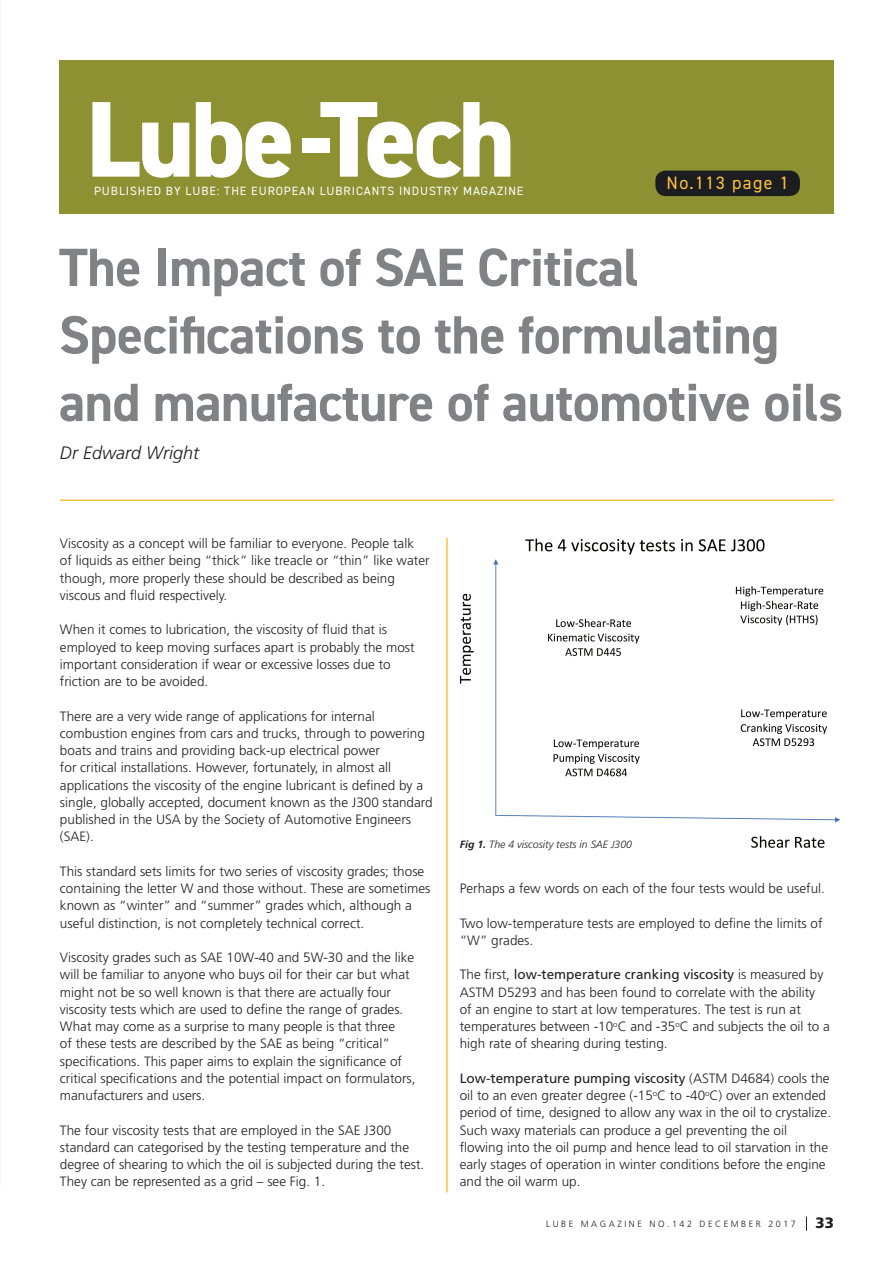
<style>
.page{position:relative;width:894px;height:1264px;background:#fff}
.page>*{position:absolute;margin:0;border:0;box-sizing:border-box;transform-origin:0 0}
.t1{font:800 108px "DIN2014";letter-spacing:-.03em;color:#fff}
.t2{font:700 54px/67.5px "DIN2014";letter-spacing:-.01em;color:#808285}
.t3{font:italic 300 18px "Frutiger";color:#231f20}
.t4{font:18px "DIN2014";letter-spacing:.075em;color:#fec23d}
.t5{font:900 15px "Frutiger";color:#231f20}
.t6{font:300 13.5px/17.2px "Frutiger";color:#231f20}
.t7{font:12px "DIN2014";letter-spacing:.075em;color:#fff}
.t8{font:italic 300 10.5px "Frutiger";color:#231f20}
.t9{font:300 9px "Frutiger";letter-spacing:.28em;color:#231f20}
.s1{color:#8d9132}
.s2{font-weight:700}
.s3{font-weight:400}
</style>
<div class="page">
<div style="left:60px;top:60px;width:774px;height:153px;background:#8d9132"></div>
<div style="left:655px;top:171px;width:145px;height:25px;background:#1c1d20;border-radius:10px"></div>
<hr style="left:446px;top:538px;width:2px;height:654px;background:#fec23d">
<hr style="left:60px;top:499px;width:774px;height:2px;background:#fec23d">
<svg style="left:806px;top:1216px;width:1px;height:15px"></svg>
<img style="left:460px;top:538px;width:380px;height:310px">
<p class="t1" style="left:86px;top:68px;width:431px">Lube<span class="s1">-</span>Tech</p>
<p class="t7" style="left:94px;top:184px;width:431px">PUBLISHED BY LUBE: THE EUROPEAN LUBRICANTS INDUSTRY MAGAZINE</p>
<p class="t4" style="left:666px;top:171px;width:124px">No.113 page 1</p>
<p class="t2" style="left:59px;top:233px;width:786px">The Impact of SAE Critical<br>Specifications to the formulating and manufacture of automotive oils</p>
<p class="t3" style="left:60px;top:442px;width:141px">Dr Edward Wright</p>
<p class="t6" style="left:60px;top:535px;width:371px">Viscosity as a concept will be familiar to everyone. People talk<br>of liquids as either being “thick” like treacle or “thin” like water though, more properly these should be described as being viscous and fluid respectively.</p>
<p class="t6" style="left:60px;top:621px;width:356px">When it comes to lubrication, the viscosity of fluid that is employed to keep moving surfaces apart is probably the most important consideration if wear or excessive losses due to friction are to be avoided.</p>
<p class="t6" style="left:60px;top:707px;width:374px">There are a very wide range of applications for internal combustion engines from cars and trucks, through to powering boats and trains and providing back-up electrical power<br>for critical installations. However, fortunately, in almost all applications the viscosity of the engine lubricant is defined by a single, globally accepted, document known as the J300 standard published in the USA by the Society of Automotive Engineers (SAE).</p>
<p class="t6" style="left:60px;top:863px;width:372px">This standard sets limits for two series of viscosity grades; those containing the letter W and those without. These are sometimes known as “winter” and “summer” grades which, although a useful distinction, is not completely technical correct.</p>
<p class="t6" style="left:60px;top:949px;width:356px">Viscosity grades such as SAE 10W-40 and 5W-30 and the like will be familiar to anyone who buys oil for their car but what might not be so well known is that there are actually four viscosity tests which are used to define the range of grades.</p>
<p class="t6" style="left:60px;top:1018px;width:357px">What may come as a surprise to many people is that three<br>of these tests are described by the SAE as being “critical” specifications. This paper aims to explain the significance of critical specifications and the potential impact on formulators, manufacturers and users.</p>
<p class="t6" style="left:60px;top:1121px;width:366px">The four viscosity tests that are employed in the SAE J300 standard can categorised by the testing temperature and the degree of shearing to which the oil is subjected during the test.<br>They can be represented as a grid – see Fig. 1.</p>
<p class="t8" style="left:460px;top:838px;width:174px"><span class="s2">Fig 1.</span> The 4 viscosity tests in SAE J300</p>
<p class="t6" style="left:460px;top:880px;width:367px">Perhaps a few words on each of the four tests would be useful.</p>
<p class="t6" style="left:460px;top:914px;width:364px">Two low-temperature tests are employed to define the limits of “W” grades.</p>
<p class="t6" style="left:460px;top:966px;width:372px">The first, <span class="s3">low-temperature cranking viscosity</span> is measured by ASTM D5293 and has been found to correlate with the ability of an engine to start at low temperatures. The test is run at temperatures between -10<sup>o</sup>C and -35<sup>o</sup>C and subjects the oil to a high rate of shearing during testing.</p>
<p class="t6" style="left:460px;top:1070px;width:373px"><span class="s3">Low-temperature pumping viscosity</span> (ASTM D4684) cools the oil to an even greater degree (-15<sup>o</sup>C to -40<sup>o</sup>C) over an extended period of time, designed to allow any wax in the oil to crystalize.<br>Such waxy materials can produce a gel preventing the oil flowing into the oil pump and hence lead to oil starvation in the early stages of operation in winter conditions before the engine and the oil warm up.</p>
<p class="t9" style="left:546px;top:1219px;width:251px">LUBE MAGAZINE NO.142 DECEMBER 2017</p>
<p class="t5" style="left:815px;top:1214px;width:20px">33</p>
</div>
